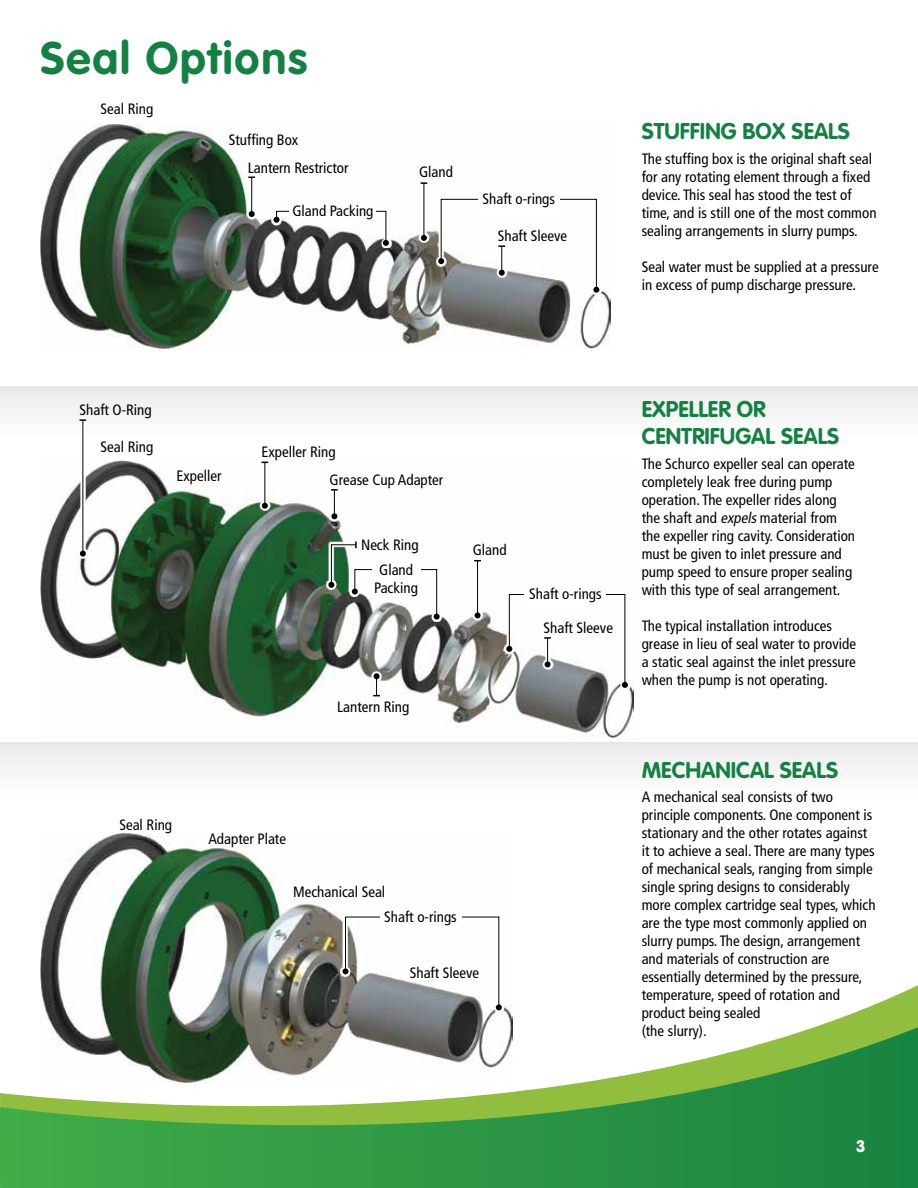
<style>
.page{position:relative;width:918px;height:1188px;background:#fff}
.page>*{position:absolute;margin:0;border:0;box-sizing:border-box;transform-origin:0 0}
.t1{font:700 45px "VAG Rounded";letter-spacing:.04em;color:#138141}
.t2{font:700 22.5px/27px "VAG Rounded";color:#138141}
.t3{font:900 16.5px "VAG Rounded";color:#fff}
.t4{font:condensed 15px/18px "Frutiger";color:#000}
.s1{font-style:italic}
</style>
<div class="page">
<img style="left:40px;top:461px;width:594px;height:277px">
<img style="left:40px;top:833px;width:302px;height:136px">
<img style="left:40px;top:123px;width:571px;height:226px">
<div style="left:1px;top:742px;width:917px;height:52px;background:#f4f4f4"></div>
<div style="left:1px;top:386px;width:917px;height:52px;background:#f4f4f4"></div>
<svg style="left:40px;top:969px;width:878px;height:32px"></svg>
<svg style="left:0;top:1001px;width:918px;height:187px"></svg>
<div style="left:418px;top:180px;width:12px;height:63px;background:#fff"></div>
<hr style="left:424px;top:183px;width:1px;height:55px;background:#000">
<svg style="left:421px;top:182px;width:6px;height:2px"></svg>
<svg style="left:421px;top:235px;width:6px;height:6px"></svg>
<svg style="left:246px;top:174px;width:11px;height:45px"></svg>
<hr style="left:251px;top:177px;width:1px;height:37px;background:#000">
<svg style="left:249px;top:211px;width:6px;height:6px"></svg>
<svg style="left:271px;top:209px;width:120px;height:39px"></svg>
<svg style="left:274px;top:211px;width:115px;height:35px"></svg>
<div style="left:289px;top:205px;width:87px;height:16px;background:#fff"></div>
<div style="left:329px;top:487px;width:11px;height:35px;background:#fff"></div>
<svg style="left:331px;top:489px;width:7px;height:30px"></svg>
<svg style="left:259px;top:461px;width:12px;height:50px"></svg>
<hr style="left:264px;top:462px;width:1px;height:44px;background:#000">
<svg style="left:262px;top:503px;width:6px;height:6px"></svg>
<svg style="left:326px;top:539px;width:33px;height:51px"></svg>
<svg style="left:371px;top:671px;width:11px;height:28px"></svg>
<svg style="left:373px;top:673px;width:7px;height:23px"></svg>
<div style="left:350px;top:567px;width:92px;height:55px;background:linear-gradient(to bottom,#fff,#fdfdfd)"></div>
<svg style="left:328px;top:541px;width:112px;height:79px"></svg>
<div style="left:372px;top:564px;width:49px;height:35px;background:#fff"></div>
<svg style="left:436px;top:197px;width:166px;height:98px"></svg>
<svg style="left:438px;top:199px;width:161px;height:94px"></svg>
<div style="left:478px;top:193px;width:82px;height:22px;background:#fff"></div>
<svg style="left:504px;top:592px;width:126px;height:98px"></svg>
<div style="left:525px;top:588px;width:81px;height:23px;background:#fff"></div>
<svg style="left:472px;top:558px;width:11px;height:63px"></svg>
<hr style="left:477px;top:561px;width:1px;height:54px;background:#000">
<svg style="left:475px;top:612px;width:6px;height:6px"></svg>
<svg style="left:506px;top:594px;width:122px;height:94px"></svg>
<svg style="left:340px;top:914px;width:164px;height:99px"></svg>
<svg style="left:343px;top:916px;width:159px;height:94px"></svg>
<div style="left:380px;top:911px;width:81px;height:22px;background:#fff"></div>
<svg style="left:77px;top:418px;width:12px;height:141px"></svg>
<hr style="left:83px;top:420px;width:1px;height:134px;background:#000">
<svg style="left:80px;top:419px;width:6px;height:2px"></svg>
<svg style="left:80px;top:551px;width:6px;height:6px"></svg>
<h1 class="t1" style="left:40px;top:32px;width:268px">Seal Options</h1>
<p class="t4" style="left:101px;top:100px;width:54px">Seal Ring</p>
<p class="t4" style="left:248px;top:126px;width:102px;line-height:28.2px;text-indent:-19px">Stuffing Box<br>Lantern Restrictor</p>
<p class="t4" style="left:292px;top:202px;width:83px">Gland Packing</p>
<p class="t4" style="left:419px;top:163px;width:35px">Gland</p>
<p class="t4" style="left:483px;top:190px;width:74px">Shaft o-rings</p>
<p class="t4" style="left:498px;top:227px;width:71px">Shaft Sleeve</p>
<h2 class="t2" style="left:642px;top:119px;width:210px">STUFFING BOX SEALS</h2>
<p class="t4" style="left:642px;top:150px;width:236px">The stuffing box is the original shaft seal for any rotating element through a fixed device. This seal has stood the test of time, and is still one of the most common sealing arrangements in slurry pumps.</p>
<p class="t4" style="left:642px;top:258px;width:239px">Seal water must be supplied at a pressure in excess of pump discharge pressure.</p>
<p class="t4" style="left:80px;top:401px;width:74px">Shaft O-Ring</p>
<p class="t4" style="left:101px;top:438px;width:54px">Seal Ring</p>
<p class="t4" style="left:177px;top:467px;width:46px">Expeller</p>
<p class="t4" style="left:261px;top:443px;width:76px">Expeller Ring</p>
<p class="t4" style="left:330px;top:471px;width:115px">Grease Cup Adapter</p>
<p class="t4" style="left:361px;top:536px;width:59px">Neck Ring</p>
<p class="t4" style="left:374px;top:561px;width:45px;text-align:center">Gland<br>Packing</p>
<p class="t4" style="left:337px;top:698px;width:74px">Lantern Ring</p>
<p class="t4" style="left:473px;top:541px;width:35px">Gland</p>
<p class="t4" style="left:529px;top:585px;width:74px">Shaft o-rings</p>
<p class="t4" style="left:544px;top:619px;width:71px">Shaft Sleeve</p>
<p class="t4" style="left:119px;top:815px;width:54px">Seal Ring</p>
<p class="t4" style="left:208px;top:830px;width:79px">Adapter Plate</p>
<p class="t4" style="left:293px;top:883px;width:94px">Mechanical Seal</p>
<p class="t4" style="left:384px;top:908px;width:74px">Shaft o-rings</p>
<p class="t4" style="left:410px;top:963px;width:71px">Shaft Sleeve</p>
<h2 class="t2" style="left:642px;top:396px;width:199px">EXPELLER OR<br>CENTRIFUGAL SEALS</h2>
<p class="t4" style="left:642px;top:454px;width:215px">The Schurco expeller seal can operate completely leak free during pump operation. The expeller rides along the shaft and <span class="s1">expels</span>material from the expeller ring cavity. Consideration must be given to inlet pressure and pump speed to ensure proper sealing with this type of seal arrangement.</p>
<p class="t4" style="left:642px;top:616px;width:216px">The typical installation introduces grease in lieu of seal water to provide a static seal against the inlet pressure when the pump is not operating.</p>
<h2 class="t2" style="left:642px;top:757px;width:198px">MECHANICAL SEALS</h2>
<p class="t4" style="left:642px;top:788px;width:236px">A mechanical seal consists of two principle components. One component is stationary and the other rotates against it to achieve a seal. There are many types of mechanical seals, ranging from simple single spring designs to considerably more complex cartridge seal types, which are the type most commonly applied on slurry pumps. The design, arrangement and materials of construction are essentially determined by the pressure, temperature, speed of rotation and product being sealed<br>(the slurry).</p>
<p class="t3" style="left:857px;top:1136px;width:10px">3</p>
</div>
